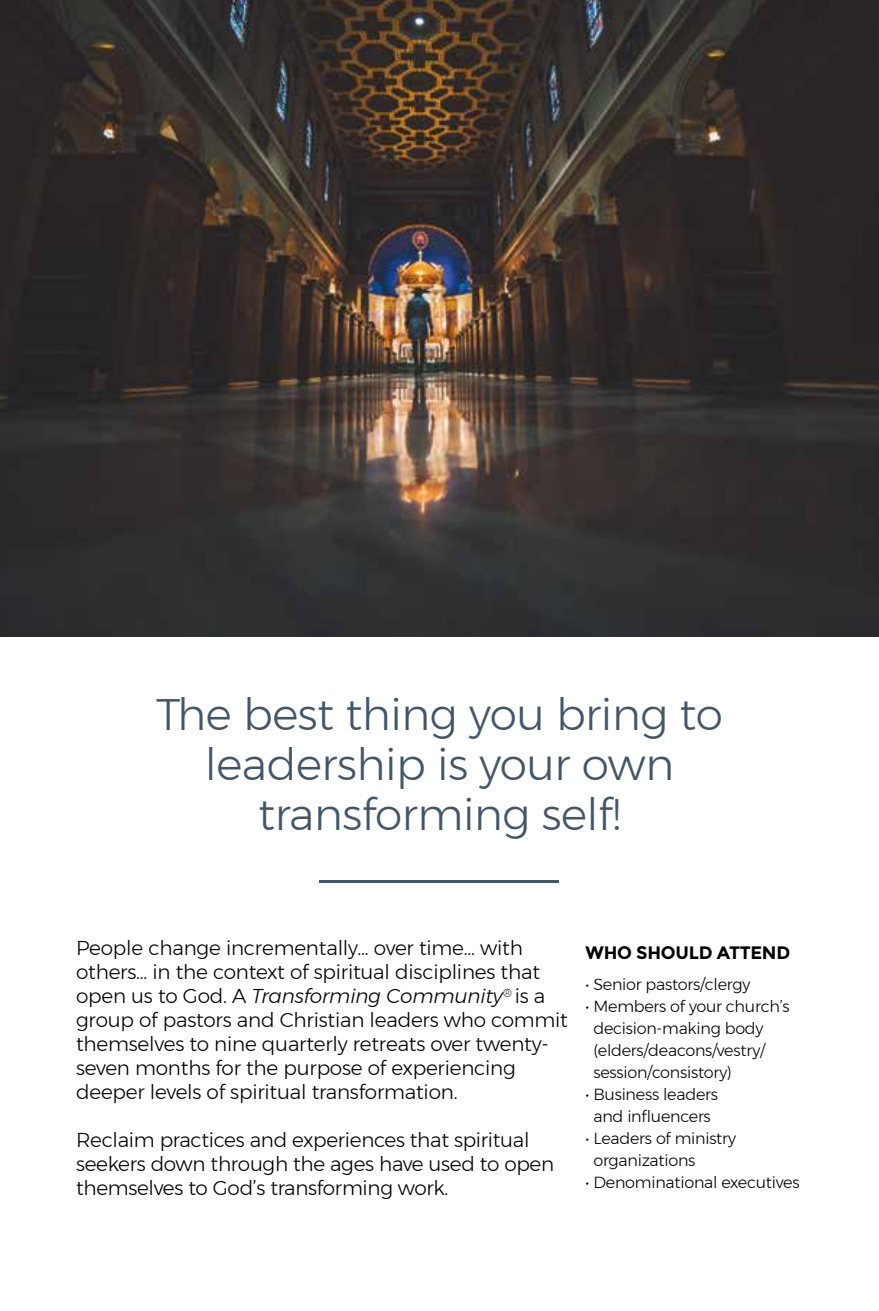
<style>
.page{position:relative;width:879px;height:1311px;background:#fff}
.page>*{position:absolute;margin:0;border:0;box-sizing:border-box;transform-origin:0 0}
.t1{font:300 44px/50px "Montserrat";letter-spacing:-.01em;color:#435668;text-align:center}
.t2{font:300 20px/24px "Montserrat";letter-spacing:-.01em;color:#000}
.t3{font:700 18px "Montserrat";letter-spacing:-.015em;color:#000}
.t4{font:300 16px/22px "Montserrat";letter-spacing:-.015em;color:#000}
.s1{font-style:italic}
</style>
<div class="page">
<img style="left:0;top:0;width:878px;height:637px">
<hr style="left:320px;top:880px;width:239px;height:2px;background:#435668">
<h1 class="t1" style="left:156px;top:689px;width:568px">The best thing you bring to leadership is your own transforming self!</h1>
<p class="t2" style="left:76px;top:935px;width:493px">People change incrementally... over time... with others... in the context of spiritual disciplines that open us to God. A <span class="s1">Transforming Community</span><sup>®</sup> is a group of pastors and Christian leaders who commit themselves to nine quarterly retreats over twenty&shy;seven months for the purpose of experiencing deeper levels of spiritual transformation.</p>
<p class="t2" style="left:76px;top:1127px;width:479px">Reclaim practices and experiences that spiritual seekers down through the ages have used to open themselves to God’s transforming work.</p>
<p class="t3" style="left:585px;top:942px;width:206px">WHO SHOULD ATTEND</p>
<p class="t4" style="left:585px;top:973px;width:166px">• Senior pastors/clergy</p>
<p class="t4" style="left:593px;top:995px;width:198px;text-indent:-8px">• Members of your church’s decision-making body (elders/deacons/vestry/ session/consistory)</p>
<p class="t4" style="left:585px;top:1083px;width:134px;text-align:center">• Business leaders and influencers</p>
<p class="t4" style="left:593px;top:1127px;width:144px;text-indent:-8px">• Leaders of ministry organizations</p>
<p class="t4" style="left:585px;top:1171px;width:215px">• Denominational executives</p>
</div>
